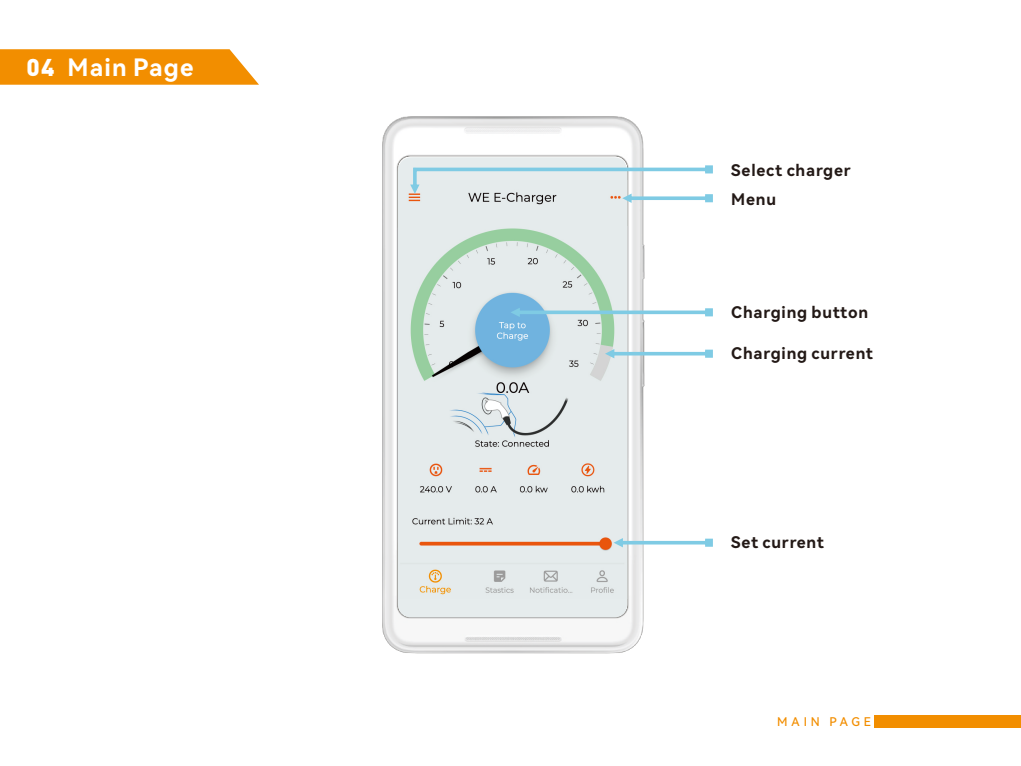
<style>
.page{position:relative;width:1021px;height:766px;background:#fff}
.page>*{position:absolute;margin:0;border:0;box-sizing:border-box;transform-origin:0 0}
.t1{font:24px "Harmony OS Sans SC Bold";letter-spacing:.055em;color:#fff}
.t2{font:16px/29.3px "Harmony OS Sans SC Bold";letter-spacing:.055em;color:#231916}
.t3{font:12px "Harmony OS Sans SC Medium";letter-spacing:.325em;color:#f28e00}
.s1{font-family:"DIN Pro";font-weight:900}
</style>
<div class="page">
<svg style="left:0;top:49px;width:259px;height:36px;background:#f29511"></svg>
<div style="left:874px;top:715px;width:146px;height:12px;background:#f28e00"></div>
<img style="left:382px;top:116px;width:263px;height:538px">
<div style="left:398px;top:157px;width:229px;height:460px;background:#e6eced"></div>
<img style="left:398px;top:181px;width:229px;height:417px">
<svg style="left:410px;top:165px;width:303px;height:38px"></svg>
<svg style="left:605px;top:349px;width:108px;height:9px"></svg>
<svg style="left:613px;top:538px;width:100px;height:9px"></svg>
<svg style="left:510px;top:307px;width:203px;height:10px"></svg>
<h1 class="t1" style="left:27px;top:51px;width:168px"><span class="s1">04</span> Main Page</h1>
<p class="t2" style="left:731px;top:155px;width:121px">Select charger<br>Menu</p>
<p class="t2" style="left:731px;top:296px;width:138px">Charging button</p>
<p class="t2" style="left:731px;top:338px;width:143px">Charging current</p>
<p class="t2" style="left:731px;top:527px;width:94px">Set current</p>
<p class="t3" style="left:777px;top:713px;width:95px">MAIN PAGE</p>
</div>
